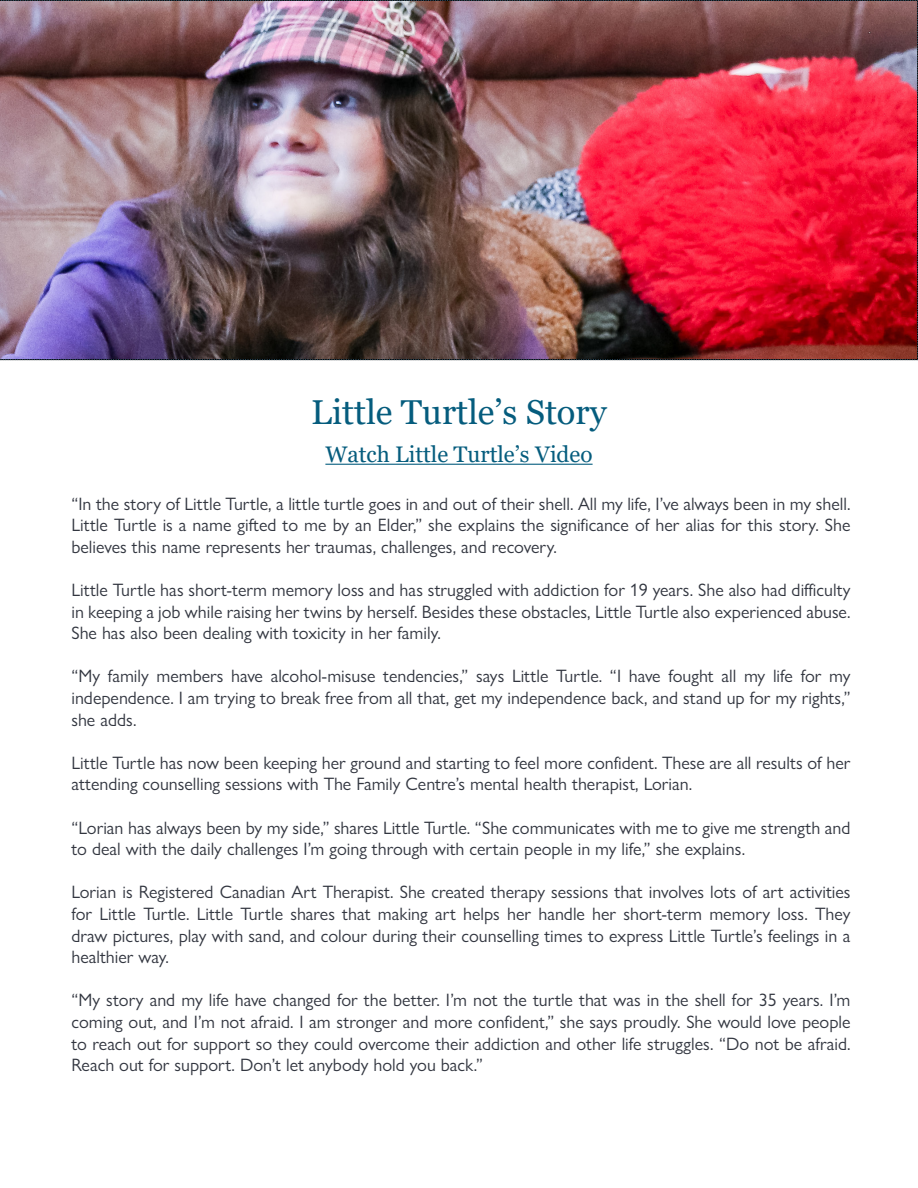
<style>
.page{position:relative;width:918px;height:1188px;background:#fff}
.page>*{position:absolute;margin:0;border:0;box-sizing:border-box;transform-origin:0 0}
.t1{font:34.5px "Georgia";color:#055c7d}
.t2{font:22.5px "Georgia";color:#055c7d}
.t3{font:18px/21.6px "Gill Sans Nova";color:#323640;text-align:justify}
</style>
<div class="page">
<hr style="left:325px;top:464px;width:268px;height:1px;background:#055c7d">
<img style="left:0;top:0;width:918px;height:360px">
<p class="t1" style="left:311px;top:392px;width:297px">Little Turtle’s Story</p>
<p class="t2" style="left:325px;top:441px;width:269px">Watch Little Turtle’s Video</p>
<p class="t3" style="left:71px;top:493px;width:781px">“In the story of Little Turtle, a little turtle goes in and out of their shell. All my life, I’ve always been in my shell.<br>Little Turtle is a name gifted to me by an Elder,” she explains the significance of her alias for this story. She believes this name represents her traumas, challenges, and recovery.</p>
<p class="t3" style="left:71px;top:579px;width:781px">Little Turtle has short-term memory loss and has struggled with addiction for 19 years. She also had difficulty in keeping a job while raising her twins by herself. Besides these obstacles, Little Turtle also experienced abuse.<br>She has also been dealing with toxicity in her family.</p>
<p class="t3" style="left:71px;top:665px;width:781px">“My family members have alcohol-misuse tendencies,” says Little Turtle. “I have fought all my life for my independence. I am trying to break free from all that, get my independence back, and stand up for my rights,” she adds.</p>
<p class="t3" style="left:71px;top:752px;width:781px">Little Turtle has now been keeping her ground and starting to feel more confident. These are all results of her attending counselling sessions with The Family Centre’s mental health therapist, Lorian.</p>
<p class="t3" style="left:71px;top:817px;width:781px">“Lorian has always been by my side,” shares Little Turtle. “She communicates with me to give me strength and to deal with the daily challenges I’m going through with certain people in my life,” she explains.</p>
<p class="t3" style="left:71px;top:881px;width:781px">Lorian is Registered Canadian Art Therapist. She created therapy sessions that involves lots of art activities for Little Turtle. Little Turtle shares that making art helps her handle her short-term memory loss. They draw pictures, play with sand, and colour during their counselling times to express Little Turtle’s feelings in a healthier way.</p>
<p class="t3" style="left:71px;top:989px;width:781px">“My story and my life have changed for the better. I’m not the turtle that was in the shell for 35 years. I’m coming out, and I’m not afraid. I am stronger and more confident,” she says proudly. She would love people to reach out for support so they could overcome their addiction and other life struggles. “Do not be afraid.<br>Reach out for support. Don’t let anybody hold you back.”</p>
</div>
